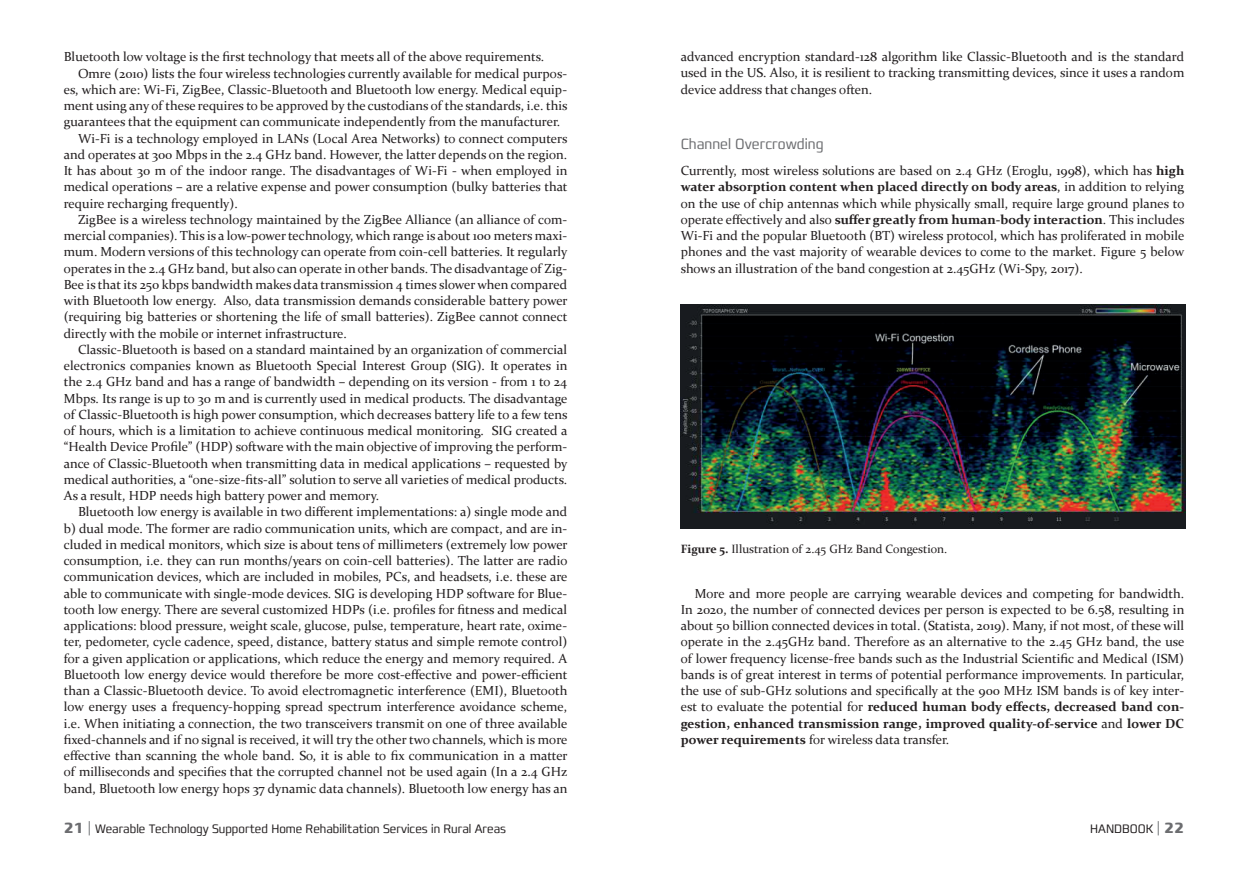
<style>
.page{position:relative;width:1248px;height:886px;background:#fff}
.page>*{position:absolute;margin:0;border:0;box-sizing:border-box;transform-origin:0 0}
.t1{font:300 condensed 15px "Francker Std";color:#6c6d70}
.t2{font:13.12px/16.2px "Constantia";color:#231f20;text-align:justify}
.t3{font:300 condensed 12.5px "Francker Std";color:#231f20}
.t4{font:12px "Constantia";color:#231f20}
.s1{font-weight:700}
.s2{font-weight:700;font-size:15px;color:#6c6d70}
.s3{font-size:15px;color:#808285}
</style>
<div class="page">
<img style="left:680px;top:305px;width:504px;height:223px">
<p class="t2" style="left:64px;top:48px;width:482px">Bluetooth low voltage is the first technology that meets all of the above requirements.</p>
<p class="t2" style="left:78px;top:64px;width:490px">Omre (2010) lists the four wireless technologies currently available for medical purpos-</p>
<p class="t2" style="left:64px;top:81px;width:505px">es, which are: Wi-Fi, ZigBee, Classic-Bluetooth and Bluetooth low energy. Medical equip-</p>
<p class="t2" style="left:64px;top:97px;width:505px">ment using any of these requires to be approved by the custodians of the standards, i.e. this</p>
<p class="t2" style="left:64px;top:113px;width:498px">guarantees that the equipment can communicate independently from the manufacturer.</p>
<p class="t2" style="left:78px;top:129px;width:491px">Wi-Fi is a technology employed in LANs (Local Area Networks) to connect computers</p>
<p class="t2" style="left:64px;top:146px;width:505px">and operates at 300 Mbps in the 2.4 GHz band. However, the latter depends on the region.</p>
<p class="t2" style="left:64px;top:162px;width:505px">It has about 30 m of the indoor range. The disadvantages of Wi-Fi - when employed in</p>
<p class="t2" style="left:64px;top:178px;width:505px">medical operations – are a relative expense and power consumption (bulky batteries that</p>
<p class="t2" style="left:64px;top:194px;width:175px">require recharging frequently).</p>
<p class="t2" style="left:78px;top:211px;width:490px">ZigBee is a wireless technology maintained by the ZigBee Alliance (an alliance of com-</p>
<p class="t2" style="left:64px;top:227px;width:505px">mercial companies). This is a low-power technology, which range is about 100 meters maxi-</p>
<p class="t2" style="left:64px;top:243px;width:505px">mum. Modern versions of this technology can operate from coin-cell batteries. It regularly</p>
<p class="t2" style="left:64px;top:259px;width:505px">operates in the 2.4 GHz band, but also can operate in other bands. The disadvantage of Zig-</p>
<p class="t2" style="left:64px;top:276px;width:505px">Bee is that its 250 kbps bandwidth makes data transmission 4 times slower when compared</p>
<p class="t2" style="left:64px;top:292px;width:505px">with Bluetooth low energy. Also, data transmission demands considerable battery power</p>
<p class="t2" style="left:64px;top:308px;width:505px">(requiring big batteries or shortening the life of small batteries). ZigBee cannot connect</p>
<p class="t2" style="left:64px;top:324px;width:284px">directly with the mobile or internet infrastructure.</p>
<p class="t2" style="left:78px;top:341px;width:490px">Classic-Bluetooth is based on a standard maintained by an organization of commercial</p>
<p class="t2" style="left:64px;top:357px;width:505px">electronics companies known as Bluetooth Special Interest Group (SIG). It operates in</p>
<p class="t2" style="left:64px;top:373px;width:505px">the 2.4 GHz band and has a range of bandwidth – depending on its version - from 1 to 24</p>
<p class="t2" style="left:64px;top:389px;width:505px">Mbps. Its range is up to 30 m and is currently used in medical products. The disadvantage</p>
<p class="t2" style="left:64px;top:406px;width:505px">of Classic-Bluetooth is high power consumption, which decreases battery life to a few tens</p>
<p class="t2" style="left:64px;top:422px;width:505px">of hours, which is a limitation to achieve continuous medical monitoring. SIG created a</p>
<p class="t2" style="left:64px;top:438px;width:505px">“Health Device Profile” (HDP) software with the main objective of improving the perform-</p>
<p class="t2" style="left:64px;top:454px;width:505px">ance of Classic-Bluetooth when transmitting data in medical applications – requested by</p>
<p class="t2" style="left:64px;top:471px;width:505px">medical authorities, a “one-size-fits-all” solution to serve all varieties of medical products.</p>
<p class="t2" style="left:64px;top:487px;width:317px">As a result, HDP needs high battery power and memory.</p>
<p class="t2" style="left:78px;top:503px;width:490px">Bluetooth low energy is available in two different implementations: a) single mode and</p>
<p class="t2" style="left:64px;top:519px;width:505px">b) dual mode. The former are radio communication units, which are compact, and are in-</p>
<p class="t2" style="left:64px;top:536px;width:505px">cluded in medical monitors, which size is about tens of millimeters (extremely low power</p>
<p class="t2" style="left:64px;top:552px;width:505px">consumption, i.e. they can run months/years on coin-cell batteries). The latter are radio</p>
<p class="t2" style="left:64px;top:568px;width:505px">communication devices, which are included in mobiles, PCs, and headsets, i.e. these are</p>
<p class="t2" style="left:64px;top:584px;width:505px">able to communicate with single-mode devices. SIG is developing HDP software for Blue-</p>
<p class="t2" style="left:64px;top:601px;width:505px">tooth low energy. There are several customized HDPs (i.e. profiles for fitness and medical</p>
<p class="t2" style="left:64px;top:617px;width:505px">applications: blood pressure, weight scale, glucose, pulse, temperature, heart rate, oxime-</p>
<p class="t2" style="left:64px;top:633px;width:505px">ter, pedometer, cycle cadence, speed, distance, battery status and simple remote control)</p>
<p class="t2" style="left:64px;top:649px;width:505px">for a given application or applications, which reduce the energy and memory required. A</p>
<p class="t2" style="left:64px;top:666px;width:505px">Bluetooth low energy device would therefore be more cost-effective and power-efficient</p>
<p class="t2" style="left:64px;top:682px;width:505px">than a Classic-Bluetooth device. To avoid electromagnetic interference (EMI), Bluetooth</p>
<p class="t2" style="left:64px;top:698px;width:505px">low energy uses a frequency-hopping spread spectrum interference avoidance scheme,</p>
<p class="t2" style="left:64px;top:714px;width:505px">i.e. When initiating a connection, the two transceivers transmit on one of three available</p>
<p class="t2" style="left:64px;top:731px;width:505px">fixed-channels and if no signal is received, it will try the other two channels, which is more</p>
<p class="t2" style="left:64px;top:747px;width:505px">effective than scanning the whole band. So, it is able to fix communication in a matter</p>
<p class="t2" style="left:64px;top:763px;width:505px">of milliseconds and specifies that the corrupted channel not be used again (In a 2.4 GHz</p>
<p class="t2" style="left:64px;top:779px;width:505px">band, Bluetooth low energy hops 37 dynamic data channels). Bluetooth low energy has an</p>
<p class="t2" style="left:680px;top:48px;width:505px">advanced encryption standard-128 algorithm like Classic-Bluetooth and is the standard used in the US. Also, it is resilient to tracking transmitting devices, since it uses a random device address that changes often.</p>
<p class="t1" style="left:680px;top:135px;width:144px">Channel Overcrowding</p>
<p class="t2" style="left:680px;top:162px;width:505px">Currently, most wireless solutions are based on 2.4 GHz (Eroglu, 1998), which has <span class="s1">high water absorption content when placed directly on body areas</span>, in addition to relying on the use of chip antennas which while physically small, require large ground planes to operate effectively and also <span class="s1">suffer greatly from human-body interaction</span>. This includes Wi-Fi and the popular Bluetooth (BT) wireless protocol, which has proliferated in mobile phones and the vast majority of wearable devices to come to the market. Figure 5 below shows an illustration of the band congestion at 2.45GHz (Wi-Spy, 2017).</p>
<p class="t4" style="left:680px;top:541px;width:268px"><span class="s1">Figure 5.</span> Illustration of 2.45 GHz Band Congestion.</p>
<p class="t2" style="left:680px;top:584px;width:505px;text-indent:14px">More and more people are carrying wearable devices and competing for bandwidth.<br>In 2020, the number of connected devices per person is expected to be 6.58, resulting in about 50 billion connected devices in total. (Statista, 2019). Many, if not most, of these will operate in the 2.45GHz band. Therefore as an alternative to the 2.45 GHz band, the use of lower frequency license-free bands such as the Industrial Scientific and Medical (ISM) bands is of great interest in terms of potential performance improvements. In particular, the use of sub-GHz solutions and specifically at the 900 MHz ISM bands is of key inter&shy;est to evaluate the potential for <span class="s1">reduced human body effects, decreased band con&shy;gestion, enhanced transmission range, improved quality-of-service</span> and <span class="s1">lower DC power requirements</span> for wireless data transfer.</p>
<p class="t3" style="left:64px;top:821px;width:444px"><span class="s2">21</span> <span class="s3">|</span> Wearable Technology Supported Home Rehabilitation Services in Rural Areas</p>
<p class="t3" style="left:1090px;top:821px;width:95px">HANDBOOK <span class="s3">|</span> <span class="s2">22</span></p>
</div>
